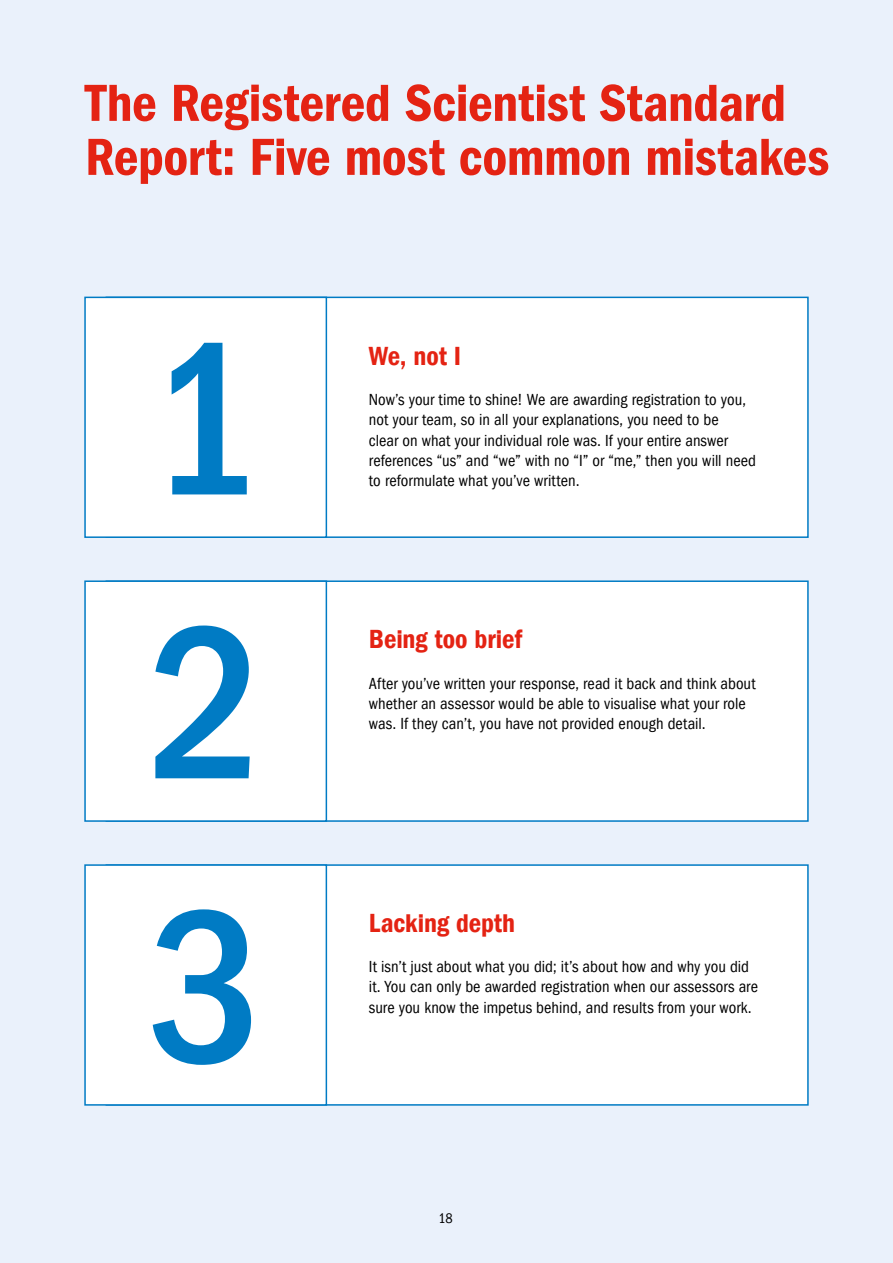
<style>
.page{position:relative;width:893px;height:1263px;background:#eaf1fb}
.page>*{position:absolute;margin:0;border:0;box-sizing:border-box;transform-origin:0 0}
.t1{font:500 condensed 225px/283.8px "Franklin Gothic LT Pro";color:#007bc4;text-align:justify}
.t2{font:54px/54px "Franklin Gothic LT Pro Dm Cn";letter-spacing:-.005em;color:#e42313}
.t3{font:27px "Franklin Gothic LT Pro Dm Cn";letter-spacing:-.005em;color:#e42313}
.t4{font:condensed 16.5px/20.2px "Franklin Gothic LT Pro";color:#000}
.t5{font:condensed 14.25px "Franklin Gothic LT Pro";color:#000}
</style>
<div class="page">
<div style="left:106px;top:297px;width:703px;height:241px;background:#fff;border:2px solid #007bc4"></div>
<div style="left:106px;top:580px;width:703px;height:242px;background:#fff;border:2px solid #007bc4"></div>
<div style="left:106px;top:864px;width:703px;height:242px;background:#fff;border:2px solid #007bc4"></div>
<div style="left:85px;top:297px;width:241px;height:240px;background:#fff"></div>
<div style="left:84px;top:297px;width:243px;height:241px;border:2px solid #007bc4"></div>
<div style="left:85px;top:581px;width:241px;height:240px;background:#fff"></div>
<div style="left:84px;top:580px;width:243px;height:242px;border:2px solid #007bc4"></div>
<div style="left:85px;top:865px;width:241px;height:240px;background:#fff"></div>
<div style="left:84px;top:864px;width:243px;height:242px;border:2px solid #007bc4"></div>
<h2 class="t2" style="left:85px;top:76px;width:746px">The Registered Scientist Standard<br>Report: Five most common mistakes</h2>
<h1 class="t1" style="left:148px;top:280px;width:116px">1<br>2<br>3</h1>
<h3 class="t3" style="left:369px;top:340px;width:94px">We, not I</h3>
<p class="t4" style="left:369px;top:390px;width:389px">Now’s your time to shine! We are awarding registration to you, not your team, so in all your explanations, you need to be<br>clear on what your individual role was. If your entire answer references “us” and “we” with no “I” or “me,” then you will need to reformulate what you’ve written.</p>
<h3 class="t3" style="left:369px;top:624px;width:155px">Being too brief</h3>
<p class="t4" style="left:369px;top:673px;width:388px">After you’ve written your response, read it back and think about whether an assessor would be able to visualise what your role was. If they can’t, you have not provided enough detail.</p>
<h3 class="t3" style="left:369px;top:907px;width:148px">Lacking depth</h3>
<p class="t4" style="left:369px;top:957px;width:391px">It isn’t just about what you did; it’s about how and why you did it. You can only be awarded registration when our assessors are sure you know the impetus behind, and results from your work.</p>
<p class="t5" style="left:438px;top:1211px;width:16px">18</p>
</div>
